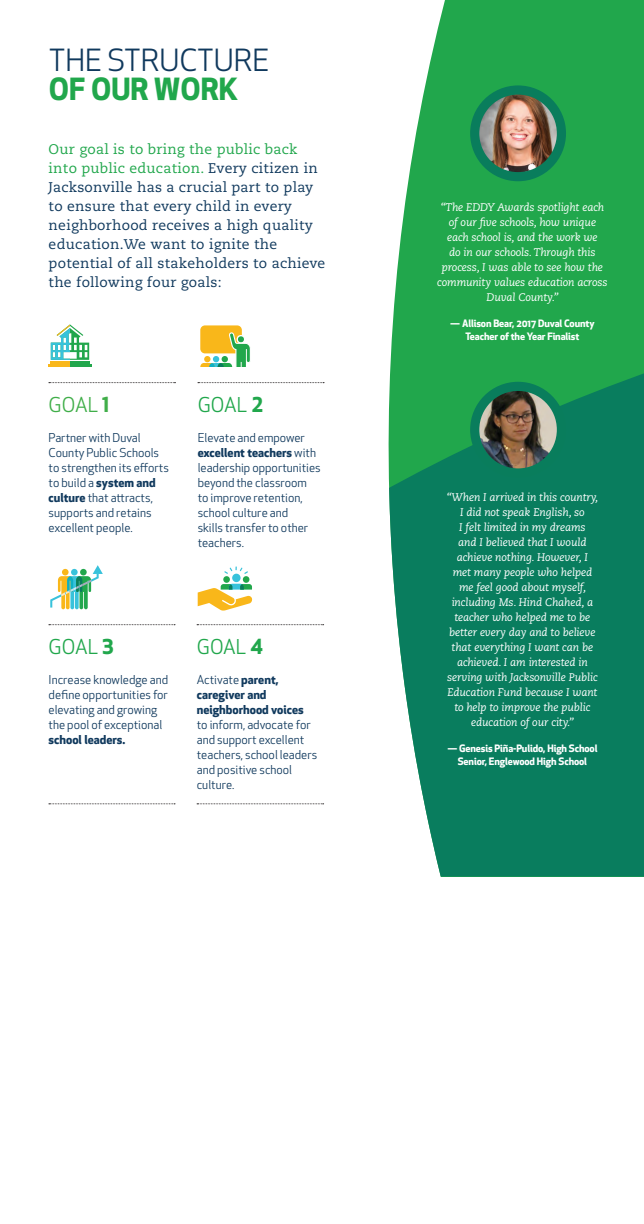
<style>
.page{position:relative;width:644px;height:1224px;background:#fff}
.page>*{position:absolute;margin:0;border:0;box-sizing:border-box;transform-origin:0 0}
.Normal_Normal___Afte{font:29.8px "Apex New";color:#10395d}
.Normal_Normal___Afte-2{font:700 29.8px "Apex New";color:#21a74c}
.Normal_Normal___Afte-3{font:20px "Apex New";color:#21a74c}
.Normal_Normal___Afte-4{font:20px "Apex New";color:#40ae49}
.Normal_Normal___Afte-5{font:14px/19px "Caecilia LT Std";letter-spacing:.02em;color:#10395d}
.Normal_Normal___Afte-6{font:12px/15px "Apex New";color:#10395d}
.Normal_Normal___Afte-7{font:700 12px "Apex New";color:#10395d}
.Normal_Normal___Afte-8{font:italic 11px/15px "Caecilia LT Std";letter-spacing:-.01em;color:#fff;text-align:center}
.Normal_Normal___Afte-9{font:700 10px/13px "Apex New";letter-spacing:-.01em;color:#fff;text-align:center}
.s1{color:#21a74c}
.s2{font-weight:700}
</style>
<div class="page">
<svg style="left:418px;top:0;width:226px;height:123px;background:#2fac57"></svg>
<svg style="left:388px;top:123px;width:256px;height:754px;background:#209460"></svg>
<img style="left:474px;top:90px;width:87px;height:87px;border-radius:42px">
<div style="left:470px;top:85px;width:96px;height:96px;border:9px solid #097d5c;border-radius:50%"></div>
<img style="left:474px;top:386px;width:87px;height:87px;border-radius:43px">
<div style="left:470px;top:382px;width:96px;height:96px;border:9px solid #097d5c;border-radius:50%"></div>
<div style="left:200px;top:325px;width:42px;height:28px;background:#f9b71a;border-radius:5px"></div>
<svg style="left:49px;top:382px;width:126px;height:1px"></svg>
<svg style="left:198px;top:332px;width:126px;height:52px"></svg>
<hr style="left:50px;top:361px;width:40px;height:3px;background:#21a74c">
<hr style="left:49px;top:364px;width:42px;height:3px;background:#21a74c">
<hr style="left:49px;top:364px;width:21px;height:3px;background:#f9b71a">
<hr style="left:50px;top:361px;width:20px;height:3px;background:#f9b71a">
<svg style="left:51px;top:324px;width:38px;height:36px"></svg>
<svg style="left:49px;top:624px;width:126px;height:1px"></svg>
<svg style="left:49px;top:804px;width:126px;height:1px"></svg>
<svg style="left:197px;top:624px;width:126px;height:1px"></svg>
<svg style="left:197px;top:804px;width:126px;height:1px"></svg>
<svg style="left:50px;top:565px;width:53px;height:44px"></svg>
<div style="left:223px;top:576px;width:7px;height:7px;background:#21a74c;border-radius:50%"></div>
<svg style="left:224px;top:566px;width:24px;height:8px"></svg>
<div style="left:232px;top:574px;width:8px;height:8px;background:#38c2db;border-radius:50%"></div>
<div style="left:243px;top:576px;width:6px;height:7px;background:#21a74c;border-radius:50%"></div>
<svg style="left:198px;top:584px;width:54px;height:27px"></svg>
<p class="Normal_Normal___Afte" style="left:49px;top:42px;width:222px">THE STRUCTURE</p>
<p class="Normal_Normal___Afte-2" style="left:49px;top:67px;width:191px">OF OUR WORK</p>
<p class="Normal_Normal___Afte-5" style="left:49px;top:140px;width:278px"><span class="s1">Our goal is to bring the public back into public education.</span> Every citizen in Jacksonville has a crucial part to play to ensure that every child in every neighborhood receives a high quality education.We want to ignite the potential of all stakeholders to achieve the following four goals:</p>
<p class="Normal_Normal___Afte-4" style="left:49px;top:392px;width:62px">GOAL <span class="s2">1</span></p>
<p class="Normal_Normal___Afte-3" style="left:198px;top:392px;width:67px">GOAL <span class="s2">2</span></p>
<p class="Normal_Normal___Afte-6" style="left:49px;top:430px;width:122px">Partner with Duval<br>County Public Schools to strengthen its efforts to build a <span class="s2">system and culture</span> that attracts, supports and retains excellent people.</p>
<p class="Normal_Normal___Afte-6" style="left:198px;top:430px;width:125px">Elevate and empower <span class="s2">excellent teachers</span> with leadership opportunities beyond the classroom to improve retention, school culture and<br>skills transfer to other teachers.</p>
<p class="Normal_Normal___Afte-3" style="left:49px;top:634px;width:67px">GOAL <span class="s2">3</span></p>
<p class="Normal_Normal___Afte-3" style="left:197px;top:634px;width:68px">GOAL <span class="s2">4</span></p>
<p class="Normal_Normal___Afte-6" style="left:49px;top:672px;width:121px">Increase knowledge and define opportunities for elevating and growing the pool of exceptional</p>
<p class="Normal_Normal___Afte-7" style="left:49px;top:731px;width:78px">school leaders.</p>
<p class="Normal_Normal___Afte-6" style="left:197px;top:672px;width:122px">Activate <span class="s2">parent, caregiver and neighborhood voices </span>to inform, advocate for and support excellent teachers, school leaders and positive school culture.</p>
<p class="Normal_Normal___Afte-8" style="left:437px;top:200px;width:172px">“The EDDY Awards spotlight each of our five schools, how unique each school is, and the work we<br>do in our schools. Through this process, I was able to see how the community values education across<br>Duval County.”</p>
<p class="Normal_Normal___Afte-9" style="left:450px;top:317px;width:146px">— Allison Bear, 2017 Duval County<br>Teacher of the Year Finalist</p>
<p class="Normal_Normal___Afte-8" style="left:447px;top:490px;width:153px">“When I arrived in this country,<br>I did not speak English, so<br>I felt limited in my dreams<br>and I believed that I would achieve nothing. However, I met many people who helped me feel good about myself, including Ms. Hind Chahed, a teacher who helped me to be better every day and to believe that everything I want can be achieved. I am interested in serving with Jacksonville Public<br>Education Fund because I want to help to improve the public education of our city.”</p>
<p class="Normal_Normal___Afte-9" style="left:447px;top:741px;width:152px">— Genesis Piña-Pulido, High School<br>Senior, Englewood High School</p>
</div>
